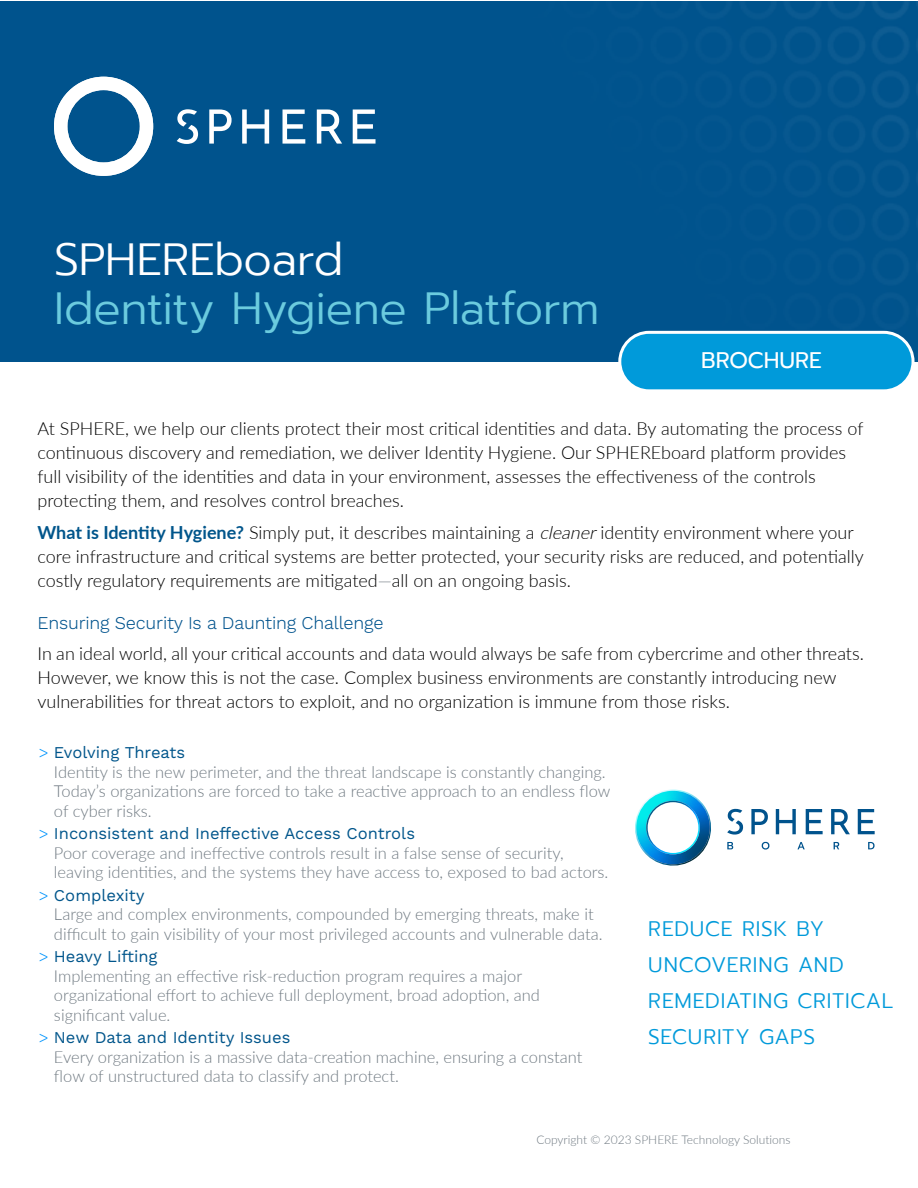
<style>
.page{position:relative;width:918px;height:1188px;background:#fff}
.page>*{position:absolute;margin:0;border:0;box-sizing:border-box;transform-origin:0 0}
.t1{font:300 45px "Prompt";letter-spacing:-.005em;color:#6bcbde}
.t2{font:300 45px "Prompt";letter-spacing:-.005em;color:#fff}
.t3{font:22.5px "Prompt";color:#fff}
.t4{font:300 21px/36px "Prompt";letter-spacing:.035em;color:#009ada}
.t5{font:300 18px/24px "Lato";color:#000}
.t6{font:300 18px "Work Sans";letter-spacing:-.01em;color:#00538d}
.t7{font:300 16.5px/19.5px "Lato";color:#707a82}
.t8{font:16.5px "Work Sans";color:#00558b}
.t9{font:300 12px "Lato";color:#707a82}
.s1{font-weight:700;color:#00558b}
.s2{font-style:italic}
.s3{color:#707a82}
.s4{font-weight:300;color:#0094fc}
</style>
<div class="page">
<div style="left:0;top:2px;width:918px;height:360px;background:#00538d"></div>
<div style="left:620px;top:332px;width:293px;height:59px;background:#009ada;border-radius:29px"></div>
<div style="left:618px;top:331px;width:297px;height:61px;border:3px solid #fff;border-radius:29px"></div>
<svg style="left:751px;top:809px;width:17px;height:25px"></svg>
<svg style="left:776px;top:809px;width:20px;height:25px"></svg>
<svg style="left:806px;top:809px;width:17px;height:25px"></svg>
<svg style="left:831px;top:809px;width:19px;height:25px"></svg>
<svg style="left:858px;top:809px;width:17px;height:25px"></svg>
<svg style="left:727px;top:809px;width:16px;height:26px"></svg>
<svg style="left:727px;top:842px;width:6px;height:7px"></svg>
<svg style="left:761px;top:842px;width:9px;height:8px"></svg>
<svg style="left:797px;top:842px;width:8px;height:7px"></svg>
<svg style="left:834px;top:842px;width:5px;height:7px"></svg>
<svg style="left:868px;top:842px;width:7px;height:7px"></svg>
<img style="left:635px;top:790px;width:76px;height:76px">
<svg style="left:278px;top:109px;width:64px;height:43px"></svg>
<svg style="left:353px;top:109px;width:23px;height:35px"></svg>
<svg style="left:176px;top:109px;width:94px;height:43px"></svg>
<svg style="left:54px;top:77px;width:112px;height:99px"></svg>
<h1 class="t2" style="left:54px;top:228px;width:291px">SPHEREboard</h1>
<h1 class="t1" style="left:54px;top:277px;width:547px">Identity Hygiene Platform</h1>
<p class="t3" style="left:701px;top:344px;width:122px">BROCHURE</p>
<p class="t5" style="left:38px;top:416px;width:827px">At SPHERE, we help our clients protect their most critical identities and data. By automating the process of continuous discovery and remediation, we deliver Identity Hygiene. Our SPHEREboard platform provides full visibility of the identities and data in your environment, assesses the effectiveness of the controls protecting them, and resolves control breaches.</p>
<p class="t5" style="left:37px;top:519px;width:828px"><span class="s1">What is Identity Hygiene?</span> Simply put, it describes maintaining a <span class="s2">cleaner</span>identity environment where your core infrastructure and critical systems are better protected, your security risks are reduced, and potentially costly regulatory requirements are mitigated<span class="s3">—</span>all on an ongoing basis.</p>
<p class="t6" style="left:37px;top:612px;width:348px">Ensuring Security Is a Daunting Challenge</p>
<p class="t5" style="left:37px;top:641px;width:828px">In an ideal world, all your critical accounts and data would always be safe from cybercrime and other threats.<br>However, we know this is not the case. Complex business environments are constantly introducing new vulnerabilities for threat actors to exploit, and no organization is immune from those risks.</p>
<p class="t8" style="left:39px;top:743px;width:148px"><span class="s4">&gt;</span> Evolving Threats</p>
<p class="t7" style="left:54px;top:761px;width:558px">Identity is the new perimeter, and the threat landscape is constantly changing.<br>Today’s organizations are forced to take a reactive approach to an endless flow of cyber risks.</p>
<p class="t8" style="left:39px;top:824px;width:378px"><span class="s4">&gt;</span> Inconsistent and Ineffective Access Controls</p>
<p class="t7" style="left:54px;top:842px;width:556px">Poor coverage and ineffective controls result in a false sense of security, leaving identities, and the systems they have access to, exposed to bad actors.</p>
<p class="t8" style="left:39px;top:885px;width:107px"><span class="s4">&gt;</span> Complexity</p>
<p class="t7" style="left:54px;top:904px;width:550px">Large and complex environments, compounded by emerging threats, make it difficult to gain visibility of your most privileged accounts and vulnerable data.</p>
<p class="t8" style="left:39px;top:947px;width:120px"><span class="s4">&gt;</span> Heavy Lifting</p>
<p class="t7" style="left:54px;top:965px;width:487px">Implementing an effective risk-reduction program requires a major organizational effort to achieve full deployment, broad adoption, and significant value.</p>
<p class="t8" style="left:39px;top:1028px;width:253px"><span class="s4">&gt;</span> New Data and Identity Issues</p>
<p class="t7" style="left:54px;top:1046px;width:530px">Every organization is a massive data-creation machine, ensuring a constant flow of unstructured data to classify and protect.</p>
<p class="t4" style="left:648px;top:911px;width:246px">REDUCE RISK BY<br>UNCOVERING AND<br>REMEDIATING CRITICAL<br>SECURITY GAPS</p>
<p class="t9" style="left:536px;top:1131px;width:256px">Copyright © 2023 SPHERE Technology Solutions</p>
</div>
